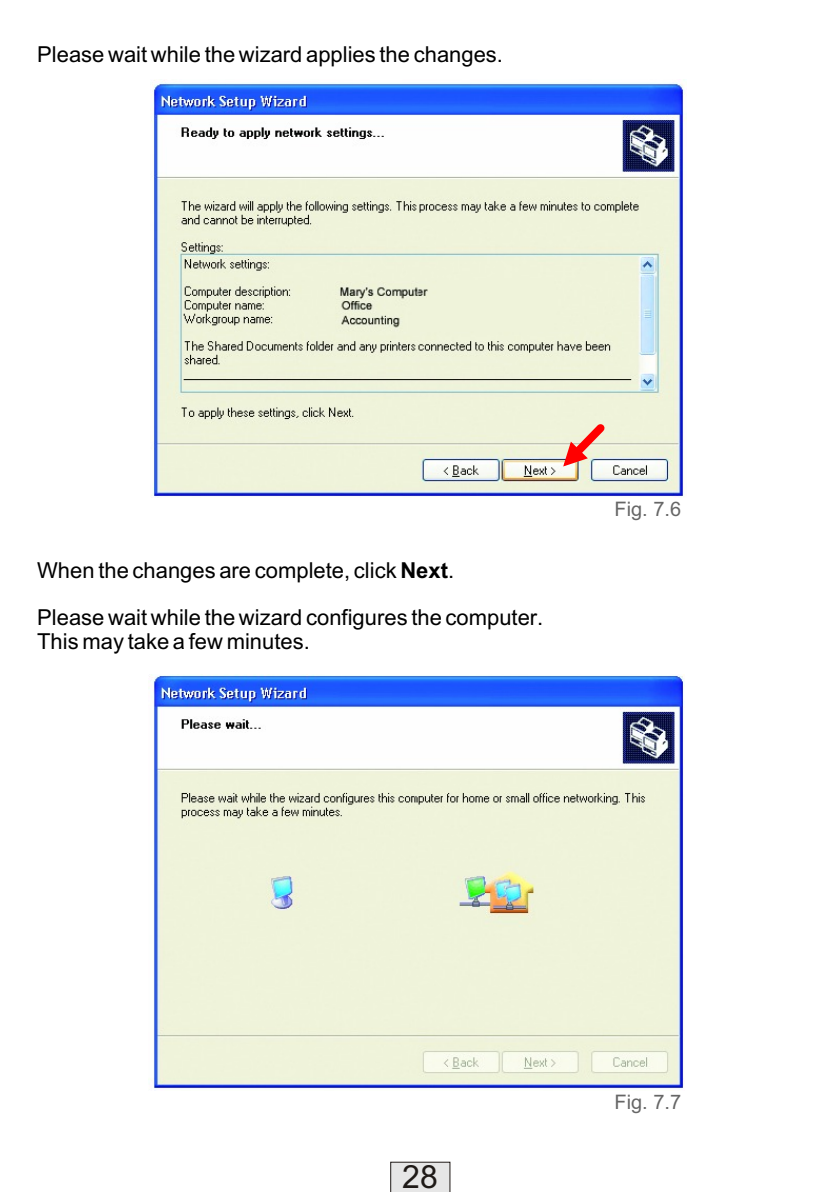
<style>
.page{position:relative;width:840px;height:1192px;background:#fff}
.page>*{position:absolute;margin:0;border:0;box-sizing:border-box;transform-origin:0 0}
.t1{font:32px "Arial";color:#1f1a17}
.t2{font:22px/46.6px "Arial";color:#000}
.t3{font:20px "Arial";color:#666}
.s1{font-weight:700}
</style>
<div class="page">
<img style="left:150px;top:80px;width:536px;height:418px">
<img style="left:148px;top:674px;width:537px;height:417px">
<svg style="left:562px;top:417px;width:50px;height:50px;background:#eebaaa"></svg>
<svg style="left:390px;top:1162px;width:60px;height:30px;background:#dcdcdb"></svg>
<p class="t2" style="left:37px;top:33px;width:467px">Please wait while the wizard applies the changes.</p>
<p class="t2" style="left:37px;top:549px;width:508px">When the changes are complete, click <span class="s1">Next</span>.<br>Please wait while the wizard configures the computer.</p>
<p class="t2" style="left:37px;top:620px;width:274px">This may take a few minutes.</p>
<p class="t3" style="left:615px;top:502px;width:68px">Fig. 7.6</p>
<h1 class="t1" style="left:402px;top:1165px;width:37px">28</h1>
<p class="t3" style="left:615px;top:1094px;width:68px">Fig. 7.7</p>
</div>
